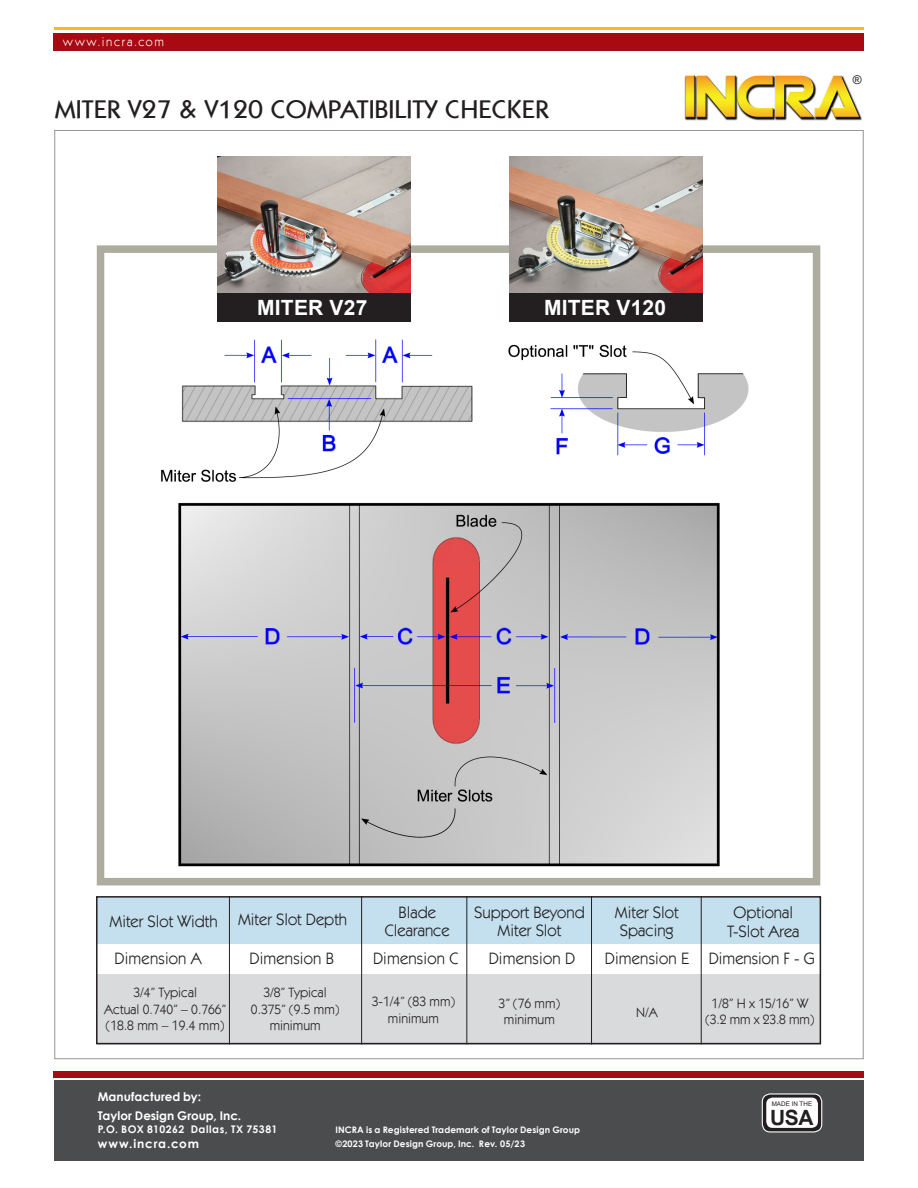
<style>
.page{position:relative;width:918px;height:1188px;background:#fff}
.page>*{position:absolute;margin:0;border:0;box-sizing:border-box;transform-origin:0 0}
.t1{font:500 25.65px "Itc Kabel LT";color:#231f20;scale:1.05 1}
.t2{font:700 21px "Arial";letter-spacing:.01em;color:#fff}
.t3{font:700 21px "Arial";color:#231f20}
.t4{font:16.5px/18px "Itc Kabel LT";color:#231f20;text-align:center}
.t5{font:13.5px/16.5px "Itc Kabel LT";color:#231f20;text-align:center}
.t6{font:12.3px "Itc Kabel LT";letter-spacing:.14em;color:#fff}
.t7{font:700 12px/19.5px "Century Gothic";letter-spacing:.005em;color:#fff}
.t8{font:700 12px "Century Gothic";letter-spacing:.07em;color:#fff}
.t9{font:12px "Arial";color:#231f20}
.t10{font:700 10.5px "Century Gothic";letter-spacing:.05em;color:#fff}
.t11{font:700 9px/14.2px "Century Gothic";letter-spacing:.01em;color:#fff}
.t12{font:6.3px "Arial";color:#231f20}
</style>
<div class="page">
<div style="left:54px;top:33px;width:810px;height:17px;background:#a70a12"></div>
<div style="left:54px;top:1080px;width:810px;height:81px;background:#4b4c4d"></div>
<hr style="left:54px;top:27px;width:810px;height:3px;background:#fcb814">
<img style="left:684px;top:75px;width:178px;height:46px">
<img style="left:685px;top:76px;width:174px;height:41px">
<svg style="left:762px;top:1094px;width:60px;height:38px"></svg>
<div style="left:762px;top:1093px;width:60px;height:39px;border:1px solid #fff;border-radius:8px"></div>
<div style="left:766px;top:1098px;width:52px;height:30px;background:#fff;border-radius:6px"></div>
<div style="left:54px;top:1071px;width:810px;height:7px;background:#a70a12"></div>
<img style="left:161px;top:315px;width:588px;height:552px">
<div style="left:97px;top:245px;width:723px;height:640px;border:8px solid #acac9f"></div>
<div style="left:97px;top:896px;width:723px;height:47px;background:#c4e0ee"></div>
<div style="left:97px;top:974px;width:723px;height:70px;background:#d9dadc"></div>
<div style="left:96px;top:896px;width:725px;height:148px;border:2px solid #231f20"></div>
<hr style="left:229px;top:896px;width:1px;height:148px;background:#231f20">
<hr style="left:361px;top:896px;width:1px;height:148px;background:#231f20">
<hr style="left:466px;top:896px;width:1px;height:148px;background:#231f20">
<hr style="left:591px;top:896px;width:1px;height:148px;background:#231f20">
<hr style="left:701px;top:896px;width:1px;height:148px;background:#231f20">
<img style="left:217px;top:157px;width:193px;height:137px">
<div style="left:217px;top:294px;width:193px;height:28px;background:#231f20"></div>
<img style="left:510px;top:157px;width:193px;height:137px">
<div style="left:510px;top:294px;width:193px;height:28px;background:#231f20"></div>
<p class="t6" style="left:63px;top:34px;width:102px">www.incra.com</p>
<h1 class="t1" style="left:55px;top:94px;width:472px">MITER V27 &amp; V120 COMPATIBILITY CHECKER</h1>
<p class="t2" style="left:257px;top:293px;width:112px">MITER V27</p>
<p class="t2" style="left:544px;top:293px;width:124px">MITER V120</p>
<p class="t9" style="left:853px;top:71px;width:10px">®</p>
<p class="t4" style="left:110px;top:911px;width:239px">Miter Slot Width Miter Slot Depth</p>
<p class="t4" style="left:385px;top:903px;width:67px">Blade<br>Clearance</p>
<p class="t4" style="left:474px;top:903px;width:112px">Support Beyond<br>Miter Slot</p>
<p class="t4" style="left:615px;top:903px;width:65px;text-align:left">Miter Slot<br>Spacing</p>
<p class="t4" style="left:727px;top:902px;width:74px;line-height:19.5px">Optional<br>T-Slot Area</p>
<p class="t4" style="left:115px;top:949px;width:89px">Dimension A</p>
<p class="t4" style="left:249px;top:949px;width:86px">Dimension B</p>
<p class="t4" style="left:373px;top:949px;width:87px">Dimension C</p>
<p class="t4" style="left:489px;top:949px;width:88px">Dimension D</p>
<p class="t4" style="left:605px;top:949px;width:211px">Dimension E Dimension F - G</p>
<p class="t5" style="left:104px;top:984px;width:123px">3/4” Typical<br>Actual 0.740” – 0.766” (18.8 mm – 19.4 mm)</p>
<p class="t5" style="left:251px;top:984px;width:90px">3/8” Typical<br>0.375” (9.5 mm) minimum</p>
<p class="t5" style="left:372px;top:993px;width:85px">3-1/4” (83 mm) minimum</p>
<p class="t5" style="left:499px;top:995px;width:63px">3” (76 mm) minimum</p>
<p class="t5" style="left:636px;top:1004px;width:23px">N/A</p>
<p class="t5" style="left:706px;top:995px;width:110px">1/8” H x 15/16” W (3.2 mm x 23.8 mm)</p>
<p class="t7" style="left:98px;top:1086px;width:145px">Manufactured by:<br>Taylor Design Group, Inc.</p>
<p class="t10" style="left:98px;top:1121px;width:181px">P.O. BOX 810262 Dallas, TX 75381</p>
<p class="t8" style="left:98px;top:1134px;width:103px">www.incra.com</p>
<p class="t11" style="left:335px;top:1122px;width:246px">INCRA is a Registered Trademark of Taylor Design Group ©2023 Taylor Design Group, Inc. Rev. 05/23</p>
<p class="t12" style="left:772px;top:1100px;width:42px">MADE IN THE</p>
<p class="t3" style="left:770px;top:1103px;width:45px">USA</p>
</div>
